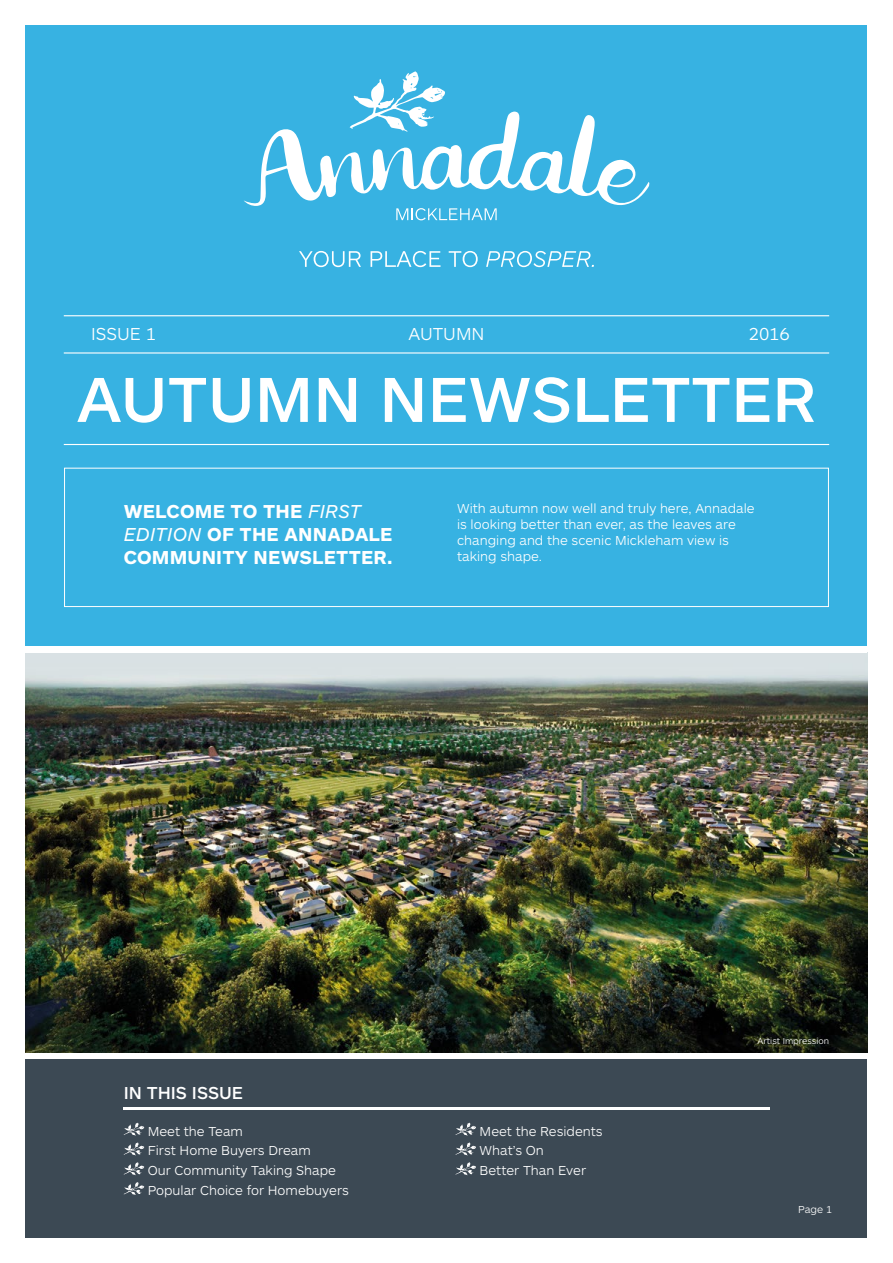
<style>
.page{position:relative;width:893px;height:1263px;background:#fff}
.page>*{position:absolute;margin:0;border:0;box-sizing:border-box;transform-origin:0 0}
.t1{font:500 66px "ARS Maquette Pro";color:#fff}
.t2{font:700 19.5px/23.4px "ARS Maquette Pro";letter-spacing:.01em;color:#fff}
.t3{font:300 18px "ARS Maquette Pro";color:#fff}
.t4{font:500 18px "ARS Maquette Pro";color:#fff}
.t5{font:300 13.5px/19.8px "ARS Maquette Pro";color:#fff}
.t6{font:300 10.5px "ARS Maquette Pro";color:#fff}
.t7{font:300 9px "ARS Maquette Pro";color:#fff}
.s1{font-weight:400;font-style:italic}
</style>
<div class="page">
<img style="left:26px;top:653px;width:841px;height:400px">
<div style="left:26px;top:26px;width:841px;height:620px;background:#37b2e2"></div>
<div style="left:26px;top:1059px;width:841px;height:178px;background:#3c4954"></div>
<hr style="left:64px;top:315px;width:765px;height:1px;background:#fff">
<hr style="left:64px;top:444px;width:765px;height:1px;background:#fff">
<hr style="left:64px;top:352px;width:765px;height:2px;background:#fff">
<hr style="left:123px;top:1107px;width:647px;height:2px;background:#fff">
<svg style="left:124px;top:1123px;width:20px;height:13px"></svg>
<svg style="left:124px;top:1142px;width:20px;height:13px"></svg>
<svg style="left:124px;top:1162px;width:20px;height:13px"></svg>
<svg style="left:124px;top:1182px;width:20px;height:13px"></svg>
<svg style="left:455px;top:1123px;width:21px;height:13px"></svg>
<svg style="left:455px;top:1142px;width:21px;height:13px"></svg>
<svg style="left:455px;top:1162px;width:21px;height:13px"></svg>
<div style="left:64px;top:468px;width:765px;height:139px;border:1px solid #fff"></div>
<svg style="left:244px;top:71px;width:405px;height:149px"></svg>
<svg style="left:299px;top:251px;width:295px;height:16px"></svg>
<h3 class="t3" style="left:91px;top:322px;width:66px">ISSUE 1</h3>
<h3 class="t3" style="left:408px;top:322px;width:78px">AUTUMN</h3>
<h3 class="t3" style="left:749px;top:322px;width:43px">2016</h3>
<h1 class="t1" style="left:77px;top:356px;width:741px">AUTUMN NEWSLETTER</h1>
<h2 class="t2" style="left:124px;top:498px;width:270px">WELCOME TO THE <span class="s1">FIRST<br>EDITION</span> OF THE ANNADALE<br>COMMUNITY NEWSLETTER.</h2>
<p class="t5" style="left:457px;top:499px;width:299px;line-height:16.2px">With autumn now well and truly here, Annadale is looking better than ever, as the leaves are changing and the scenic Mickleham view is taking shape.</p>
<h3 class="t4" style="left:124px;top:1081px;width:121px">IN THIS ISSUE</h3>
<p class="t5" style="left:148px;top:1120px;width:203px">Meet the Team<br>First Home Buyers Dream<br>Our Community Taking Shape<br>Popular Choice for Homebuyers</p>
<p class="t5" style="left:480px;top:1120px;width:125px">Meet the Residents<br>What’s On<br>Better Than Ever</p>
<p class="t7" style="left:757px;top:1035px;width:73px">Artist Impression</p>
<p class="t6" style="left:798px;top:1203px;width:35px">Page 1</p>
</div>
